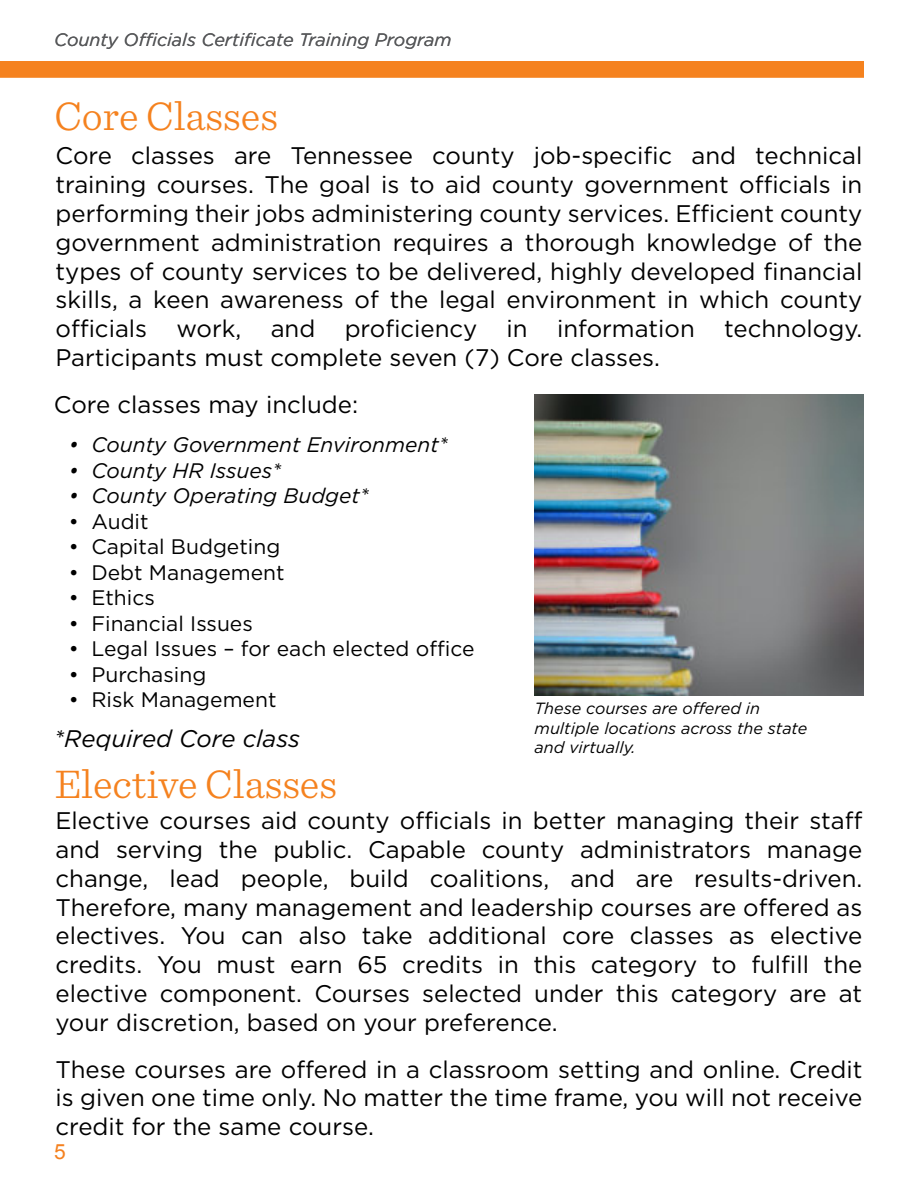
<style>
.page{position:relative;width:918px;height:1188px;background:#fff}
.page>*{position:absolute;margin:0;border:0;box-sizing:border-box;transform-origin:0 0}
.t1{font:300 42px "Sentinel";color:#f5821f}
.t2{font:24px/28.8px "Gotham";color:#000;text-align:justify}
.t3{font:italic 24px "Gotham";color:#000}
.t4{font:21px "Gotham";color:#000}
.t5{font:italic 21px "Gotham";color:#000}
.t6{font:21px "Arial";color:#f5811f}
.t7{font:italic 18px "Gotham";color:#58595b}
.t8{font:italic 16.2px/19.5px "Gotham";color:#000}
</style>
<div class="page">
<div style="left:0;top:61px;width:864px;height:17px;background:#f5821f"></div>
<img style="left:535px;top:395px;width:329px;height:300px">
<p class="t7" style="left:54px;top:31px;width:399px">County Officials Certificate Training Program</p>
<h1 class="t1" style="left:54px;top:97px;width:226px">Core Classes</h1>
<p class="t2" style="left:56px;top:143px;width:808px">Core classes are Tennessee county job-specific and technical training courses. The goal is to aid county government officials in performing their jobs administering county services. Efficient county government administration requires a thorough knowledge of the types of county services to be delivered, highly developed financial skills, a keen awareness of the legal environment in which county officials work, and proficiency in information technology.<br>Participants must complete seven (7) Core classes.</p>
<p class="t2" style="left:54px;top:391px;width:306px">Core classes may include:</p>
<p class="t5" style="left:69px;top:435px;width:380px">• County Government Environment*</p>
<p class="t5" style="left:69px;top:461px;width:214px">• County HR Issues*</p>
<p class="t5" style="left:69px;top:486px;width:302px">• County Operating Budget*</p>
<p class="t4" style="left:69px;top:512px;width:81px">• Audit</p>
<p class="t4" style="left:69px;top:537px;width:213px">• Capital Budgeting</p>
<p class="t4" style="left:69px;top:563px;width:217px">• Debt Management</p>
<p class="t4" style="left:69px;top:588px;width:87px">• Ethics</p>
<p class="t4" style="left:69px;top:614px;width:185px">• Financial Issues</p>
<p class="t4" style="left:69px;top:639px;width:407px">• Legal Issues – for each elected office</p>
<p class="t4" style="left:69px;top:665px;width:139px">• Purchasing</p>
<p class="t4" style="left:69px;top:690px;width:209px">• Risk Management</p>
<p class="t3" style="left:54px;top:728px;width:248px">*Required Core class</p>
<h1 class="t1" style="left:55px;top:765px;width:284px">Elective Classes</h1>
<p class="t8" style="left:535px;top:700px;width:274px">These courses are offered in multiple locations across the state and virtually.</p>
<p class="t2" style="left:56px;top:808px;width:808px">Elective courses aid county officials in better managing their staff and serving the public. Capable county administrators manage change, lead people, build coalitions, and are results-driven.<br>Therefore, many management and leadership courses are offered as electives. You can also take additional core classes as elective credits. You must earn 65 credits in this category to fulfill the elective component. Courses selected under this category are at your discretion, based on your preference.</p>
<p class="t2" style="left:56px;top:1056px;width:808px">These courses are offered in a classroom setting and online. Credit is given one time only. No matter the time frame, you will not receive credit for the same course.</p>
<p class="t6" style="left:54px;top:1144px;width:13px">5</p>
</div>
